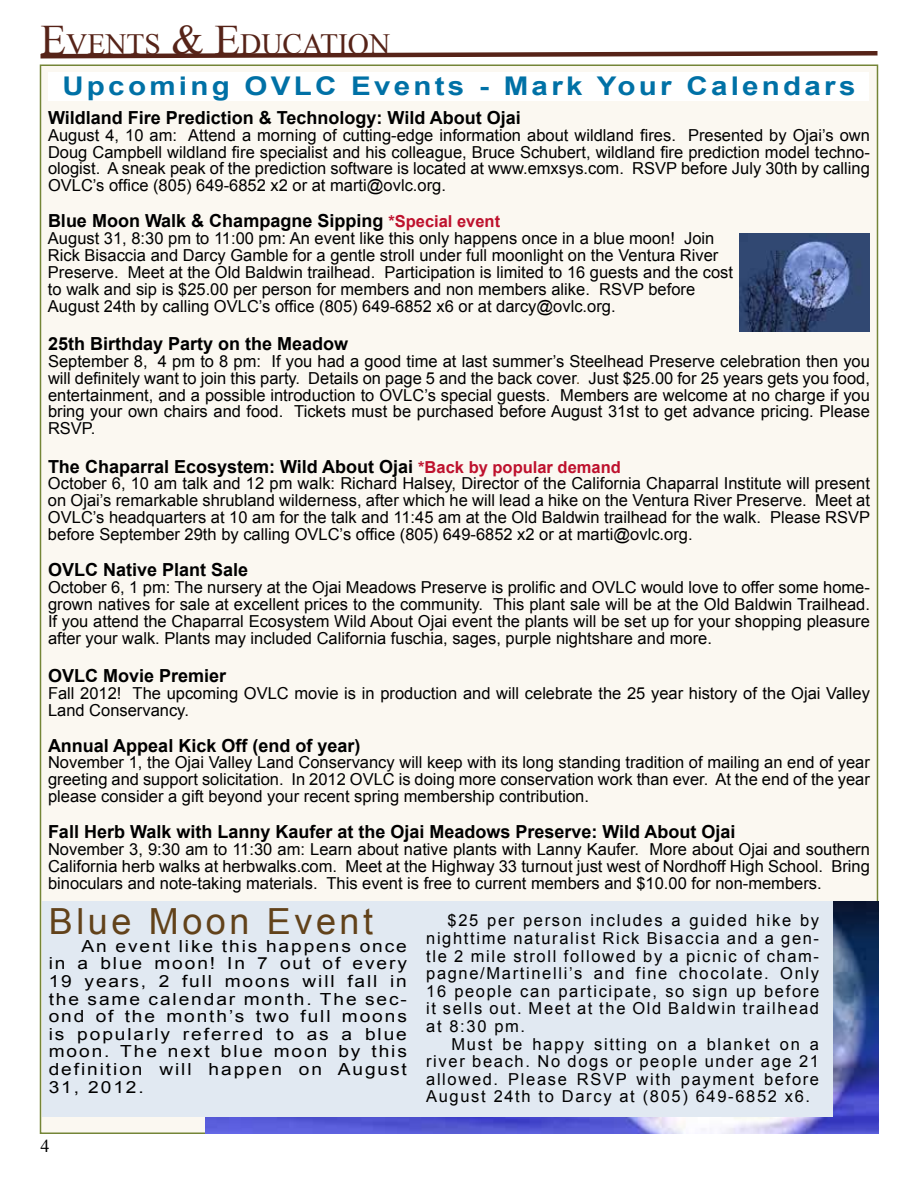
<style>
.page{position:relative;width:918px;height:1188px;background:#fff}
.page>*{position:absolute;margin:0;border:0;box-sizing:border-box;transform-origin:0 0}
.t1{font:36px "Arial";letter-spacing:.1em;color:#62421a}
.t2{font:29.4px "Times New Roman";color:#562318}
.t3{font:700 25.8px "Arial";letter-spacing:.11em;color:#0071a6;scale:1.15 1}
.t4{font:700 18px "Arial";color:#000}
.t5{font:18px "Times New Roman";color:#000}
.t6{font:16.65px/17.7px "Arial";letter-spacing:.1em;color:#000;text-align:justify;scale:1.15 1}
.t7{font:16.5px/17px "Arial";color:#000;text-align:justify}
.s1{font-size:42px}
.s2{font-size:16.5px;color:#be112d}
.s3{color:#62421a}
</style>
<div class="page">
<svg style="left:40px;top:51px;width:838px;height:8px"></svg>
<div style="left:40px;top:65px;width:837px;height:1068px;background:#fbf8f1"></div>
<div style="left:49px;top:72px;width:820px;height:28px;background:#fff"></div>
<img style="left:740px;top:234px;width:129px;height:97px">
<img style="left:205px;top:902px;width:673px;height:232px">
<div style="left:42px;top:901px;width:372px;height:216px;background:#e1e9f2"></div>
<div style="left:413px;top:901px;width:420px;height:216px;background:#e1e9f2"></div>
<h2 class="t2" style="left:40px;top:24px;width:351px"><span class="s1">E</span>VENTS <span class="s1">&amp; E</span>DUCATION</h2>
<h3 class="t3" style="left:62px;top:69px;width:691px">Upcoming OVLC Events - Mark Your Calendars</h3>
<p class="t4" style="left:48px;top:105px;width:474px">Wildland Fire Prediction &amp; Technology: Wild About Ojai</p>
<p class="t7" style="left:48px;top:127px;width:823px">August 4, 10 am: Attend a morning of cutting-edge information about wildland fires. Presented by Ojai’s own Doug Campbell wildland fire specialist and his colleague, Bruce Schubert, wildland fire prediction model techno&shy;ologist. A sneak peak of the prediction software is located at www.emxsys.com. RSVP before July 30th by calling OVLC’s office (805) 649-6852 x2 or at marti@ovlc.org.</p>
<p class="t4" style="left:48px;top:209px;width:454px">Blue Moon Walk &amp; Champagne Sipping <span class="s2">*Special event</span></p>
<p class="t7" style="left:48px;top:230px;width:687px;text-align:left">August 31, 8:30 pm to 11:00 pm: An event like this only happens once in a blue moon! Join Rick Bisaccia and Darcy Gamble for a gentle stroll under full moonlight on the Ventura River Preserve. Meet at the Old Baldwin trailhead. Participation is limited to 16 guests and the cost to walk and sip is $25.00 per person for members and non members alike. RSVP before August 24th by calling OVLC’s office (805) 649-6852 x6 or at darcy@ovlc.org.</p>
<p class="t4" style="left:48px;top:332px;width:302px">25th Birthday Party on the Meadow</p>
<p class="t7" style="left:48px;top:353px;width:823px">September 8, 4 pm to 8 pm: If you had a good time at last summer’s Steelhead Preserve celebration then you will definitely want to join this party. Details on page 5 and the back cover<span class="s3">.</span> Just $25.00 for 25 years gets you food, entertainment, and a possible introduction to OVLC’s special guests. Members are welcome at no charge if you bring your own chairs and food. Tickets must be purchased before August 31st to get advance pricing. Please RSVP.</p>
<p class="t4" style="left:48px;top:454px;width:574px">The Chaparral Ecosystem: Wild About Ojai <span class="s2">*Back by popular demand</span></p>
<p class="t7" style="left:48px;top:475px;width:824px">October 6, 10 am talk and 12 pm walk: Richard Halsey, Director of the California Chaparral Institute will present on Ojai’s remarkable shrubland wilderness, after which he will lead a hike on the Ventura River Preserve. Meet at OVLC’s headquarters at 10 am for the talk and 11:45 am at the Old Baldwin trailhead for the walk. Please RSVP before September 29th by calling OVLC’s office (805) 649-6852 x2 or at marti@ovlc.org.</p>
<p class="t4" style="left:48px;top:558px;width:202px">OVLC Native Plant Sale</p>
<p class="t7" style="left:48px;top:579px;width:823px">October 6, 1 pm: The nursery at the Ojai Meadows Preserve is prolific and OVLC would love to offer some home&shy;grown natives for sale at excellent prices to the community. This plant sale will be at the Old Baldwin Trailhead.<br>If you attend the Chaparral Ecosystem Wild About Ojai event the plants will be set up for your shopping pleasure after your walk. Plants may included California fuschia, sages, purple nightshare and more.</p>
<p class="t4" style="left:48px;top:663px;width:180px">OVLC Movie Premier</p>
<p class="t7" style="left:48px;top:685px;width:823px">Fall 2012! The upcoming OVLC movie is in production and will celebrate the 25 year history of the Ojai Valley<br>Land Conservancy.</p>
<p class="t4" style="left:48px;top:733px;width:314px">Annual Appeal Kick Off (end of year)</p>
<p class="t7" style="left:48px;top:754px;width:823px">November 1, the Ojai Valley Land Conservancy will keep with its long standing tradition of mailing an end of year greeting and support solicitation. In 2012 OVLC is doing more conservation work than ever. At the end of the year please consider a gift beyond your recent spring membership contribution.</p>
<p class="t4" style="left:48px;top:820px;width:689px">Fall Herb Walk with Lanny Kaufer at the Ojai Meadows Preserve: Wild About Ojai</p>
<p class="t7" style="left:48px;top:841px;width:823px">November 3, 9:30 am to 11:30 am: Learn about native plants with Lanny Kaufer. More about Ojai and southern California herb walks at herbwalks.com. Meet at the Highway 33 turnout just west of Nordhoff High School. Bring binoculars and note-taking materials. This event is free to current members and $10.00 for non-members.</p>
<h1 class="t1" style="left:49px;top:898px;width:326px">Blue Moon Event</h1>
<p class="t6" style="left:49px;top:937px;width:313px;text-indent:33px">An event like this happens once in a blue moon! In 7 out of every 19 years, 2 full moons will fall in the same calendar month. The sec&shy;ond of the month’s two full moons is popularly referred to as a blue moon. The next blue moon by this definition will happen on August 31, 2012.</p>
<p class="t5" style="left:40px;top:1134px;width:10px">4</p>
<p class="t7" style="left:426px;top:912px;width:395px;line-height:17.5px;text-indent:21px">$25 per person includes a guided hike by nighttime naturalist Rick Bisaccia and a gen&shy;tle 2 mile stroll followed by a picnic of cham&shy;pagne/Martinelli’s and fine chocolate. Only 16 people can participate, so sign up before it sells out. Meet at the Old Baldwin trailhead at 8:30 pm.</p>
<p class="t7" style="left:426px;top:1035px;width:394px;line-height:17.5px;text-indent:25px">Must be happy sitting on a blanket on a river beach. No dogs or people under age 21 allowed. Please RSVP with payment before August 24th to Darcy at (805) 649-6852 x6.</p>
</div>
